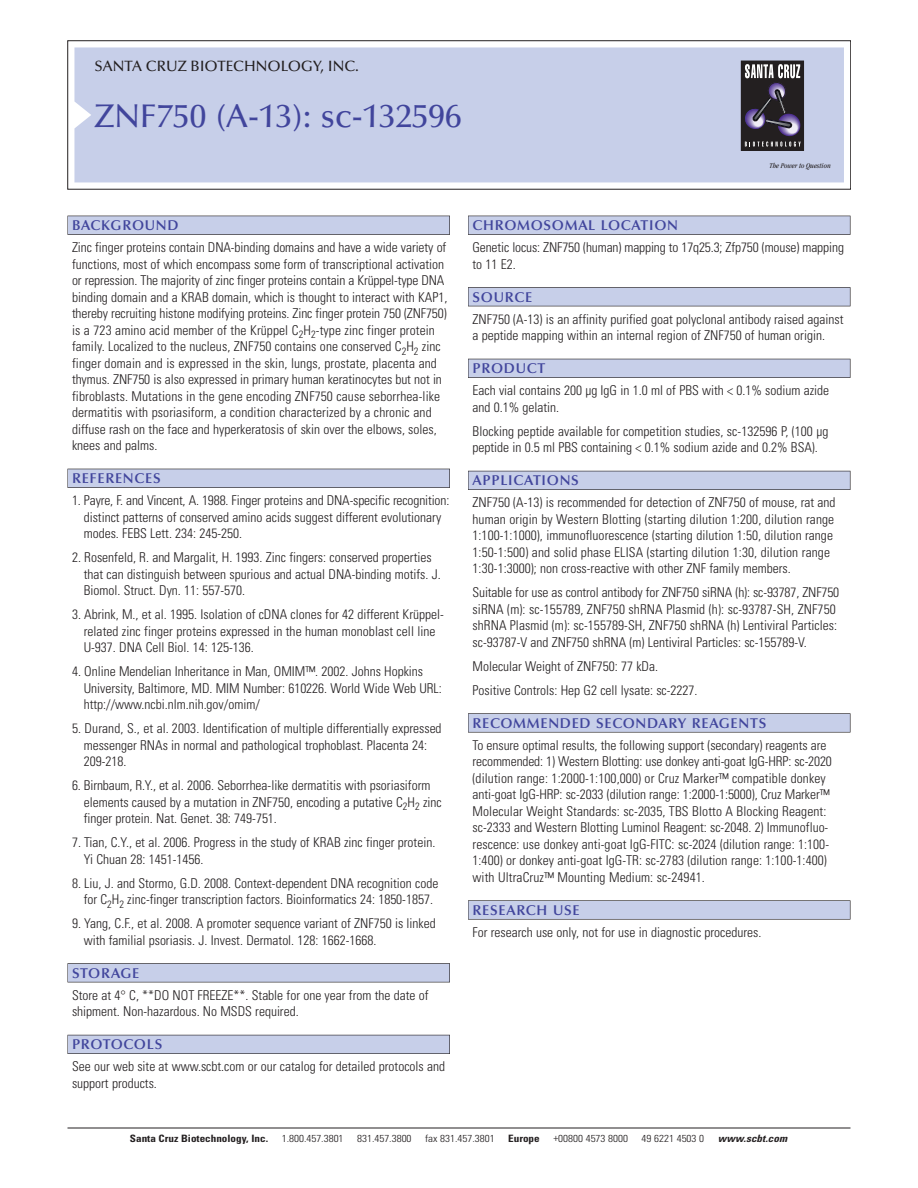
<style>
.page{position:relative;width:918px;height:1188px;background:#fff}
.page>*{position:absolute;margin:0;border:0;box-sizing:border-box;transform-origin:0 0}
.t1{font:500 33px "Optima";color:#41459c}
.t2{font:500 15px "Optima";color:#231f20}
.t3{font:600 14.25px "Optima";letter-spacing:.05em;color:#41459c}
.t4{font:300 condensed 13.5px/16.5px "Univers";color:#231f20}
.t5{font:300 condensed 10.2px "Univers";color:#231f20;scale:1.1 1}
.t6{font:700 condensed 10.2px "Univers";color:#231f20;scale:1.1 1}
.t7{font:italic 700 condensed 10.2px "Univers";color:#231f20;scale:1.1 1}
.t8{font:italic condensed 7.5px "Garamond";color:#231f20}
</style>
<div class="page">
<div style="left:74px;top:47px;width:770px;height:135px;background:#c7cfe9"></div>
<div style="left:741px;top:61px;width:62px;height:89px;background:#231f20"></div>
<div style="left:741px;top:61px;width:63px;height:90px;border:1px solid #231f20"></div>
<svg style="left:741px;top:64px;width:64px;height:83px"></svg>
<div style="left:68px;top:216px;width:382px;height:19px;background:#64636a"></div>
<div style="left:68px;top:216px;width:381px;height:18px;background:#c7cfe9"></div>
<div style="left:68px;top:469px;width:382px;height:19px;background:#62626a"></div>
<div style="left:68px;top:469px;width:381px;height:18px;background:#c7cfe9"></div>
<div style="left:68px;top:963px;width:382px;height:19px;background:#67666b"></div>
<div style="left:68px;top:964px;width:381px;height:18px;background:#c7cfe9"></div>
<div style="left:68px;top:1035px;width:382px;height:19px;background:#63646e"></div>
<div style="left:68px;top:1035px;width:381px;height:18px;background:#c7cfe9"></div>
<div style="left:468px;top:216px;width:382px;height:19px;background:#64636a"></div>
<div style="left:468px;top:216px;width:382px;height:18px;background:#c7cfe9"></div>
<div style="left:468px;top:287px;width:382px;height:19px;background:#64636a"></div>
<div style="left:468px;top:288px;width:382px;height:18px;background:#c7cfe9"></div>
<div style="left:468px;top:359px;width:382px;height:19px;background:#63636c"></div>
<div style="left:468px;top:359px;width:382px;height:18px;background:#c7cfe9"></div>
<div style="left:468px;top:471px;width:382px;height:19px;background:#63646e"></div>
<div style="left:468px;top:471px;width:382px;height:18px;background:#c7cfe9"></div>
<svg style="left:468px;top:713px;width:382px;height:20px"></svg>
<div style="left:468px;top:714px;width:382px;height:18px;background:#c7cfe9"></div>
<div style="left:468px;top:900px;width:382px;height:20px;background:#7a7879"></div>
<div style="left:468px;top:901px;width:382px;height:18px;background:#c7cfe9"></div>
<hr style="left:68px;top:1128px;width:782px;height:1px;background:#231f20">
<p class="t2" style="left:94px;top:60px;width:266px">SANTA CRUZ BIOTECHNOLOGY, INC.</p>
<h1 class="t1" style="left:94px;top:102px;width:369px">ZNF750 (A-13): sc-132596</h1>
<p class="t8" style="left:769px;top:163px;width:63px">The Power to Question</p>
<p class="t3" style="left:72px;top:219px;width:108px">BACKGROUND</p>
<p class="t4" style="left:72px;top:240px;width:377px">Zinc finger proteins contain DNA-binding domains and have a wide variety of functions, most of which encompass some form of transcriptional activation or repression. The majority of zinc finger proteins contain a Krüppel-type DNA binding domain and a KRAB domain, which is thought to interact with KAP1, thereby recruiting histone modifying proteins. Zinc finger protein 750 (ZNF750) is a 723 amino acid member of the Krüppel C<sub>2</sub>H<sub>2</sub>-type zinc finger protein family. Localized to the nucleus, ZNF750 contains one conserved C<sub>2</sub>H<sub>2</sub> zinc finger domain and is expressed in the skin, lungs, prostate, placenta and thymus. ZNF750 is also expressed in primary human keratinocytes but not in fibroblasts. Mutations in the gene encoding ZNF750 cause seborrhea-like dermatitis with psoriasiform, a condition characterized by a chronic and diffuse rash on the face and hyperkeratosis of skin over the elbows, soles, knees and palms.</p>
<p class="t3" style="left:72px;top:472px;width:90px">REFERENCES</p>
<p class="t4" style="left:84px;top:493px;width:367px;text-indent:-12px">1. Payre, F. and Vincent, A. 1988. Finger proteins and DNA-specific recognition: distinct patterns of conserved amino acids suggest different evolutionary modes. FEBS Lett. 234: 245-250.</p>
<p class="t4" style="left:84px;top:550px;width:359px;text-indent:-12px">2. Rosenfeld, R. and Margalit, H. 1993. Zinc fingers: conserved properties that can distinguish between spurious and actual DNA-binding motifs. J.<br>Biomol. Struct. Dyn. 11: 557-570.</p>
<p class="t4" style="left:84px;top:607px;width:362px;text-indent:-12px">3. Abrink, M., et al. 1995. Isolation of cDNA clones for 42 different Krüppel&shy;related zinc finger proteins expressed in the human monoblast cell line<br>U-937. DNA Cell Biol. 14: 125-136.</p>
<p class="t4" style="left:84px;top:664px;width:360px;text-indent:-12px">4. Online Mendelian Inheritance in Man, OMIM™. 2002. Johns Hopkins<br>University, Baltimore, MD. MIM Number: 610226. World Wide Web URL: http://www.ncbi.nlm.nih.gov/omim/</p>
<p class="t4" style="left:84px;top:721px;width:359px;text-indent:-12px">5. Durand, S., et al. 2003. Identification of multiple differentially expressed messenger RNAs in normal and pathological trophoblast. Placenta 24:<br>209-218.</p>
<p class="t4" style="left:84px;top:778px;width:360px;text-indent:-12px">6. Birnbaum, R.Y., et al. 2006. Seborrhea-like dermatitis with psoriasiform elements caused by a mutation in ZNF750, encoding a putative C<sub>2</sub>H<sub>2</sub> zinc finger protein. Nat. Genet. 38: 749-751.</p>
<p class="t4" style="left:84px;top:835px;width:353px;text-indent:-12px">7. Tian, C.Y., et al. 2006. Progress in the study of KRAB zinc finger protein.<br>Yi Chuan 28: 1451-1456.</p>
<p class="t4" style="left:72px;top:876px;width:368px;text-align:center">8. Liu, J. and Stormo, G.D. 2008. Context-dependent DNA recognition code for C<sub>2</sub>H<sub>2</sub> zinc-finger transcription factors. Bioinformatics 24: 1850-1857.</p>
<p class="t4" style="left:84px;top:916px;width:354px;text-indent:-12px">9. Yang, C.F., et al. 2008. A promoter sequence variant of ZNF750 is linked with familial psoriasis. J. Invest. Dermatol. 128: 1662-1668.</p>
<p class="t3" style="left:72px;top:967px;width:69px">STORAGE</p>
<p class="t4" style="left:72px;top:988px;width:358px">Store at 4° C, **DO NOT FREEZE**. Stable for one year from the date of shipment. Non-hazardous. No MSDS required.</p>
<p class="t3" style="left:72px;top:1038px;width:92px">PROTOCOLS</p>
<p class="t4" style="left:72px;top:1060px;width:375px">See our web site at www.scbt.com or our catalog for detailed protocols and support products.</p>
<p class="t3" style="left:473px;top:219px;width:207px">CHROMOSOMAL LOCATION</p>
<p class="t4" style="left:473px;top:240px;width:373px">Genetic locus: ZNF750 (human) mapping to 17q25.3; Zfp750 (mouse) mapping to 11 E2.</p>
<p class="t3" style="left:473px;top:291px;width:61px">SOURCE</p>
<p class="t4" style="left:473px;top:312px;width:372px">ZNF750 (A-13) is an affinity purified goat polyclonal antibody raised against a peptide mapping within an internal region of ZNF750 of human origin.</p>
<p class="t3" style="left:473px;top:362px;width:74px">PRODUCT</p>
<p class="t4" style="left:473px;top:384px;width:358px">Each vial contains 200 µg IgG in 1.0 ml of PBS with &lt; 0.1% sodium azide and 0.1% gelatin.</p>
<p class="t4" style="left:473px;top:424px;width:357px">Blocking peptide available for competition studies, sc-132596 P, (100 µg peptide in 0.5 ml PBS containing &lt; 0.1% sodium azide and 0.2% BSA).</p>
<p class="t3" style="left:473px;top:474px;width:108px">APPLICATIONS</p>
<p class="t4" style="left:473px;top:496px;width:364px">ZNF750 (A-13) is recommended for detection of ZNF750 of mouse, rat and human origin by Western Blotting (starting dilution 1:200, dilution range 1:100-1:1000), immunofluorescence (starting dilution 1:50, dilution range 1:50-1:500) and solid phase ELISA (starting dilution 1:30, dilution range 1:30-1:3000); non cross-reactive with other ZNF family members.</p>
<p class="t4" style="left:473px;top:586px;width:368px">Suitable for use as control antibody for ZNF750 siRNA (h): sc-93787, ZNF750 siRNA (m): sc-155789, ZNF750 shRNA Plasmid (h): sc-93787-SH, ZNF750 shRNA Plasmid (m): sc-155789-SH, ZNF750 shRNA (h) Lentiviral Particles: sc-93787-V and ZNF750 shRNA (m) Lentiviral Particles: sc-155789-V.</p>
<p class="t4" style="left:473px;top:655px;width:227px;line-height:24px">Molecular Weight of ZNF750: 77 kDa.<br>Positive Controls: Hep G2 cell lysate: sc-2227.</p>
<p class="t3" style="left:473px;top:717px;width:295px">RECOMMENDED SECONDARY REAGENTS</p>
<p class="t4" style="left:473px;top:738px;width:361px">To ensure optimal results, the following support (secondary) reagents are recommended: 1) Western Blotting: use donkey anti-goat IgG-HRP: sc-2020 (dilution range: 1:2000-1:100,000) or Cruz Marker™ compatible donkey anti-goat IgG-HRP: sc-2033 (dilution range: 1:2000-1:5000), Cruz Marker™ Molecular Weight Standards: sc-2035, TBS Blotto A Blocking Reagent: sc-2333 and Western Blotting Luminol Reagent: sc-2048. 2) Immunofluo&shy;rescence: use donkey anti-goat IgG-FITC: sc-2024 (dilution range: 1:100- 1:400) or donkey anti-goat IgG-TR: sc-2783 (dilution range: 1:100-1:400) with UltraCruz™ Mounting Medium: sc-24941.</p>
<p class="t3" style="left:473px;top:904px;width:109px">RESEARCH USE</p>
<p class="t4" style="left:473px;top:925px;width:290px">For research use only, not for use in diagnostic procedures.</p>
<p class="t6" style="left:130px;top:1135px;width:127px">Santa Cruz Biotechnology, Inc.</p>
<p class="t5" style="left:282px;top:1135px;width:58px">1.800.457.3801</p>
<p class="t5" style="left:357px;top:1135px;width:51px">831.457.3800</p>
<p class="t5" style="left:425px;top:1135px;width:65px">fax 831.457.3801</p>
<p class="t6" style="left:508px;top:1135px;width:30px">Europe</p>
<p class="t5" style="left:553px;top:1135px;width:69px">+00800 4573 8000</p>
<p class="t5" style="left:642px;top:1135px;width:58px">49 6221 4503 0</p>
<p class="t7" style="left:718px;top:1135px;width:67px">www.scbt.com</p>
</div>
